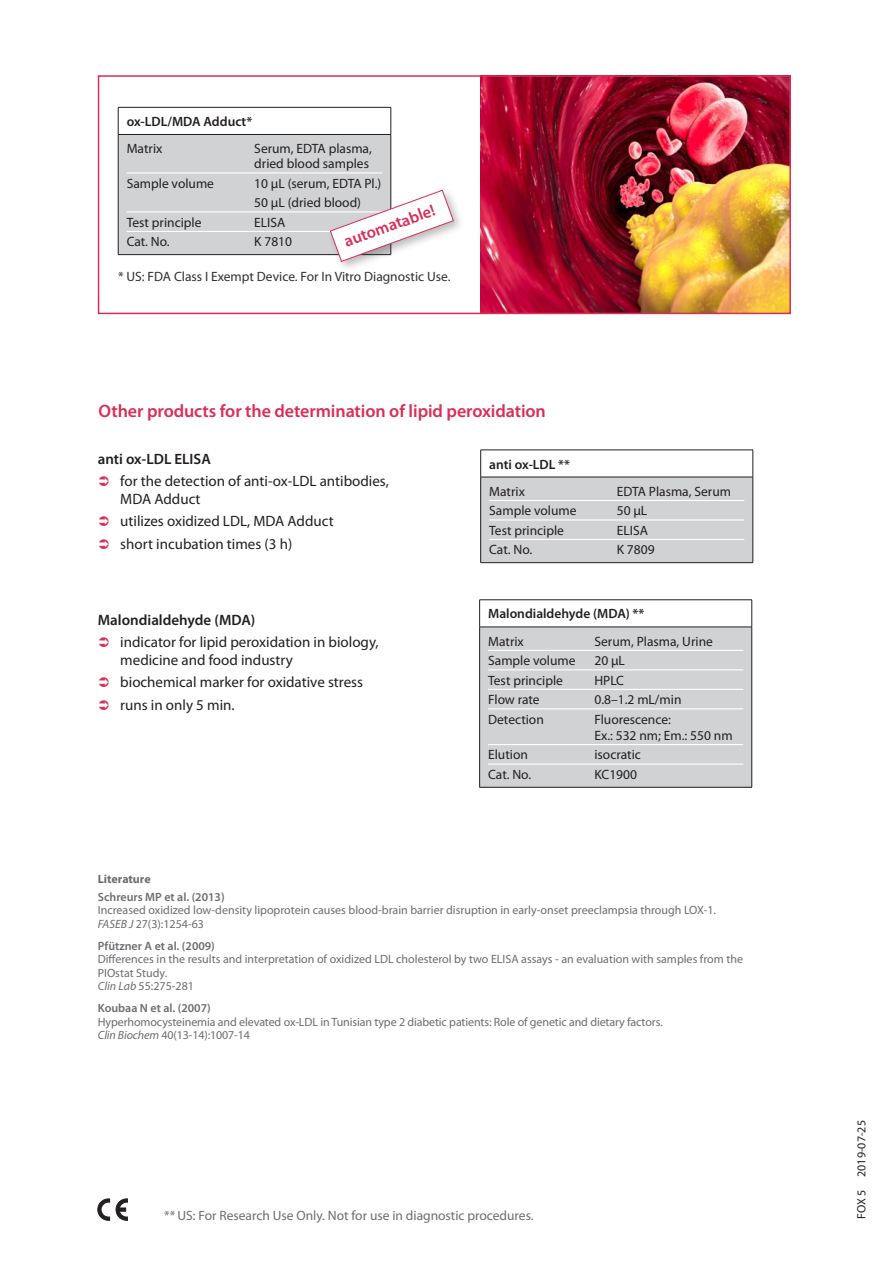
<style>
.page{position:relative;width:893px;height:1263px;background:#fff}
.page>*{position:absolute;margin:0;border:0;box-sizing:border-box;transform-origin:0 0}
.t1{font:600 18px "Myriad Pro";letter-spacing:-.005em;color:#d92e57}
.t2{font:600 16.5px "Myriad Pro";color:#d92e57}
.t3{font:15px/18px "Myriad Pro";color:#231f20}
.t4{font:600 15px "Myriad Pro";color:#231f20}
.t5{font:13.5px/16.2px "Myriad Pro";color:#231f20}
.t6{font:13.5px "Myriad Pro";color:#6c6d70}
.t7{font:600 13.5px "Myriad Pro";color:#231f20}
.t8{font:13.5px "Myriad Pro";color:#332f31}
.t9{font:12px/13.5px "Myriad Pro";color:#6c6d70}
.t10{font:600 12px "Myriad Pro";color:#6c6d70}
.t11{font:12px "Myriad Pro";color:#231f20}
.t12{font:700 12px "Myriad Pro";color:#6c6d70}
.s1{font-style:italic}
</style>
<div class="page">
<svg style="left:98px;top:1199px;width:12px;height:21px"></svg>
<svg style="left:116px;top:1199px;width:12px;height:21px"></svg>
<div style="left:481px;top:477px;width:272px;height:86px;background:#d1d2d4"></div>
<hr style="left:480px;top:450px;width:273px;height:1px;background:#231f20">
<svg style="left:480px;top:450px;width:1px;height:27px"></svg>
<svg style="left:753px;top:450px;width:1px;height:27px"></svg>
<hr style="left:480px;top:477px;width:273px;height:1px;background:#231f20">
<hr style="left:480px;top:477px;width:1px;height:85px;background:#231f20">
<hr style="left:753px;top:477px;width:1px;height:85px;background:#231f20">
<hr style="left:480px;top:562px;width:273px;height:1px;background:#231f20">
<hr style="left:489px;top:500px;width:255px;height:1px;background:#fff">
<hr style="left:489px;top:519px;width:255px;height:1px;background:#fff">
<hr style="left:489px;top:539px;width:255px;height:1px;background:#fff">
<div style="left:480px;top:627px;width:272px;height:160px;background:#d1d2d4"></div>
<hr style="left:479px;top:599px;width:273px;height:1px;background:#231f20">
<svg style="left:479px;top:600px;width:1px;height:27px"></svg>
<svg style="left:751px;top:600px;width:1px;height:27px"></svg>
<hr style="left:479px;top:627px;width:273px;height:1px;background:#231f20">
<hr style="left:479px;top:627px;width:1px;height:160px;background:#231f20">
<hr style="left:751px;top:627px;width:1px;height:160px;background:#231f20">
<hr style="left:479px;top:787px;width:273px;height:1px;background:#231f20">
<hr style="left:488px;top:650px;width:255px;height:1px;background:#fff">
<hr style="left:488px;top:669px;width:255px;height:1px;background:#fff">
<hr style="left:488px;top:689px;width:255px;height:1px;background:#fff">
<hr style="left:488px;top:708px;width:255px;height:1px;background:#fff">
<hr style="left:488px;top:744px;width:255px;height:1px;background:#fff">
<hr style="left:488px;top:763px;width:255px;height:2px;background:#fff">
<div style="left:118px;top:134px;width:273px;height:121px;background:#d1d2d4"></div>
<hr style="left:118px;top:107px;width:273px;height:1px;background:#231f20">
<svg style="left:118px;top:108px;width:1px;height:26px"></svg>
<svg style="left:391px;top:108px;width:1px;height:26px"></svg>
<hr style="left:118px;top:134px;width:273px;height:1px;background:#231f20">
<hr style="left:118px;top:135px;width:1px;height:119px;background:#231f20">
<hr style="left:391px;top:135px;width:1px;height:119px;background:#231f20">
<hr style="left:118px;top:254px;width:273px;height:1px;background:#231f20">
<hr style="left:127px;top:172px;width:255px;height:1px;background:#fff">
<hr style="left:127px;top:211px;width:255px;height:1px;background:#fff">
<hr style="left:127px;top:231px;width:255px;height:1px;background:#fff">
<img style="left:480px;top:78px;width:308px;height:233px">
<div style="left:327px;top:187px;width:138px;height:86px;background:#231f20;opacity:.3"></div>
<svg style="left:330px;top:190px;width:124px;height:72px"></svg>
<div style="left:98px;top:75px;width:693px;height:239px;border:2px solid #d92e57"></div>
<p class="t7" style="left:127px;top:113px;width:127px">ox-LDL/MDA Adduct*</p>
<p class="t5" style="left:127px;top:140px;width:37px">Matrix</p>
<p class="t5" style="left:254px;top:141px;width:119px;line-height:15px">Serum, EDTA plasma, dried blood samples</p>
<p class="t5" style="left:127px;top:175px;width:89px">Sample volume</p>
<p class="t5" style="left:254px;top:173px;width:129px;line-height:19.5px">10 µL (serum, EDTA Pl.)<br>50 µL (dried blood)</p>
<p class="t5" style="left:127px;top:214px;width:76px">Test principle</p>
<p class="t5" style="left:254px;top:214px;width:33px">ELISA</p>
<p class="t5" style="left:127px;top:233px;width:45px">Cat. No.</p>
<p class="t5" style="left:254px;top:233px;width:39px">K 7810</p>
<p class="t8" style="left:118px;top:268px;width:334px">* US: FDA Class I Exempt Device. For In Vitro Diagnostic Use.</p>
<p class="t2" style="left:341px;top:232px;width:97px;rotate:-20deg">automatable!</p>
<p class="t1" style="left:99px;top:399px;width:449px">Other products for the determination of lipid peroxidation</p>
<p class="t4" style="left:98px;top:449px;width:115px">anti ox-LDL ELISA</p>
<p class="t3" style="left:120px;top:472px;width:270px">for the detection of anti-ox-LDL antibodies,<br>MDA Adduct</p>
<p class="t3" style="left:120px;top:512px;width:215px">utilizes oxidized LDL, MDA Adduct</p>
<p class="t3" style="left:120px;top:534px;width:173px">short incubation times (3 h)</p>
<p class="t4" style="left:98px;top:610px;width:159px">Malondialdehyde (MDA)</p>
<p class="t3" style="left:120px;top:633px;width:260px">indicator for lipid peroxidation in biology, medicine and food industry</p>
<p class="t3" style="left:120px;top:673px;width:244px">biochemical marker for oxidative stress</p>
<p class="t3" style="left:120px;top:695px;width:116px">runs in only 5 min.</p>
<p class="t7" style="left:489px;top:455px;width:82px">anti ox-LDL **</p>
<p class="t5" style="left:489px;top:483px;width:37px">Matrix</p>
<p class="t5" style="left:617px;top:483px;width:116px">EDTA Plasma, Serum</p>
<p class="t5" style="left:489px;top:502px;width:89px">Sample volume</p>
<p class="t5" style="left:617px;top:502px;width:32px">50 µL</p>
<p class="t5" style="left:489px;top:522px;width:76px">Test principle</p>
<p class="t5" style="left:617px;top:522px;width:33px">ELISA</p>
<p class="t5" style="left:489px;top:541px;width:45px">Cat. No.</p>
<p class="t5" style="left:617px;top:541px;width:39px">K 7809</p>
<p class="t7" style="left:488px;top:605px;width:158px">Malondialdehyde (MDA) **</p>
<p class="t5" style="left:488px;top:633px;width:37px">Matrix</p>
<p class="t5" style="left:594px;top:633px;width:120px">Serum, Plasma, Urine</p>
<p class="t5" style="left:488px;top:652px;width:89px">Sample volume</p>
<p class="t5" style="left:594px;top:652px;width:32px">20 µL</p>
<p class="t5" style="left:488px;top:672px;width:76px">Test principle</p>
<p class="t5" style="left:594px;top:672px;width:31px">HPLC</p>
<p class="t5" style="left:488px;top:691px;width:53px">Flow rate</p>
<p class="t5" style="left:594px;top:691px;width:89px">0.8–1.2 mL/min</p>
<p class="t5" style="left:488px;top:711px;width:57px">Detection</p>
<p class="t5" style="left:594px;top:711px;width:140px">Fluorescence:<br>Ex.: 532 nm; Em.: 550 nm</p>
<p class="t5" style="left:488px;top:746px;width:41px">Elution</p>
<p class="t5" style="left:594px;top:746px;width:48px">isocratic</p>
<p class="t5" style="left:488px;top:766px;width:45px">Cat. No.</p>
<p class="t5" style="left:594px;top:766px;width:44px">KC1900</p>
<p class="t12" style="left:98px;top:871px;width:54px">Literature</p>
<p class="t10" style="left:98px;top:889px;width:128px">Schreurs MP et al. (2013)</p>
<p class="t9" style="left:98px;top:903px;width:620px">Increased oxidized low-density lipoprotein causes blood-brain barrier disruption in early-onset preeclampsia through LOX-1.</p>
<p class="t9" style="left:98px;top:917px;width:108px"><span class="s1">FASEB J</span> 27(3):1254-63</p>
<p class="t10" style="left:98px;top:938px;width:119px">Pfützner A et al. (2009)</p>
<p class="t9" style="left:98px;top:952px;width:647px">Differences in the results and interpretation of oxidized LDL cholesterol by two ELISA assays - an evaluation with samples from the<br>PIOstat Study.</p>
<p class="t9" style="left:98px;top:979px;width:98px"><span class="s1">Clin Lab</span> 55:275-281</p>
<p class="t10" style="left:98px;top:1000px;width:114px">Koubaa N et al. (2007)</p>
<p class="t9" style="left:98px;top:1015px;width:566px">Hyperhomocysteinemia and elevated ox-LDL in Tunisian type 2 diabetic patients: Role of genetic and dietary factors.</p>
<p class="t9" style="left:98px;top:1028px;width:154px"><span class="s1">Clin Biochem</span> 40(13-14):1007-14</p>
<p class="t6" style="left:163px;top:1207px;width:372px"><span class="s1">**</span> US: For Research Use Only. Not for use in diagnostic procedures.</p>
<p class="t11" style="left:854px;top:1219px;width:100px;rotate:-90deg">FOX 5 2019-07-25</p>
</div>
